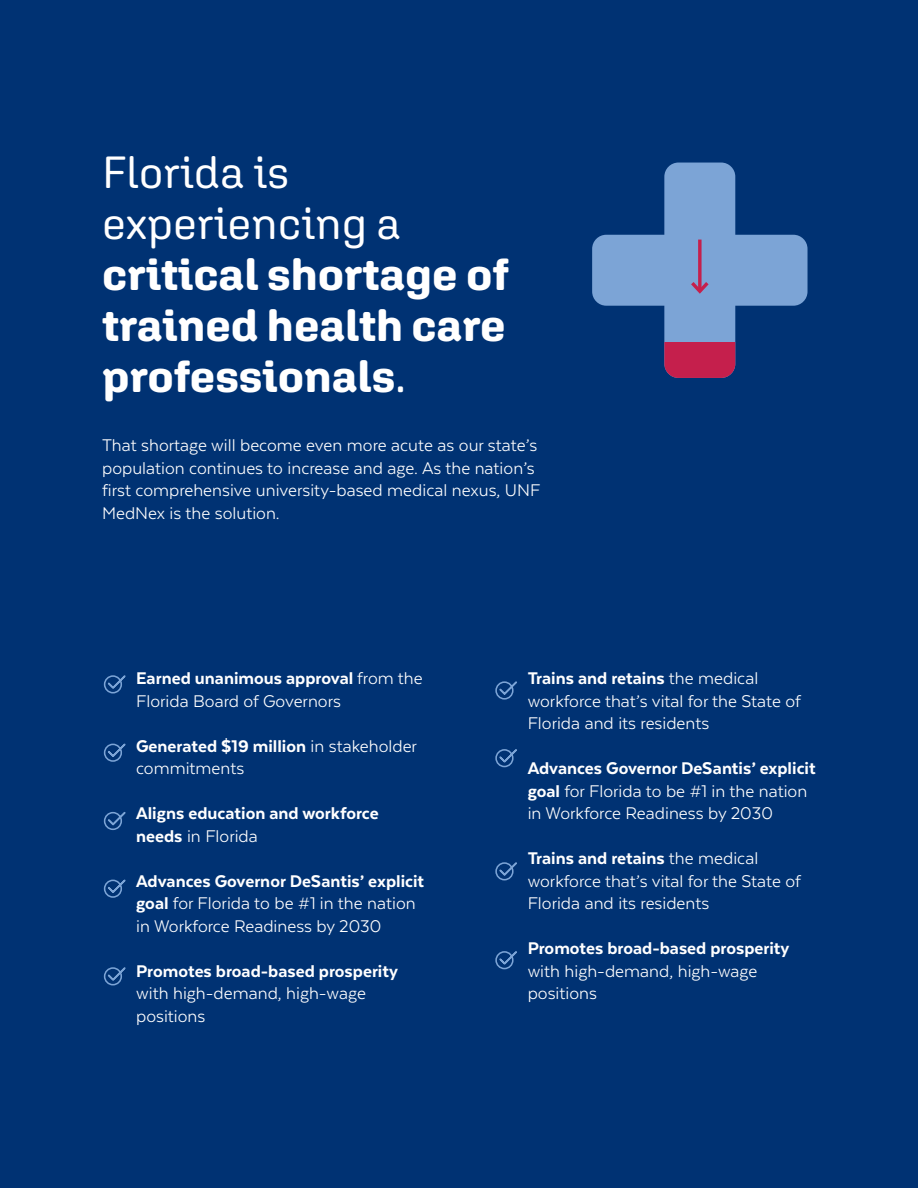
<style>
.page{position:relative;width:918px;height:1188px;background:#003273}
.page>*{position:absolute;margin:0;border:0;box-sizing:border-box;transform-origin:0 0}
.t1{font:700 45px/51px "Aglet Sans";color:#fff;text-align:justify}
.t2{font:45px/51px "Aglet Sans";color:#fff}
.t3{font:19.5px/22.5px "Texta";color:#fff}
.t4{font:800 19.5px/22.5px "Texta";color:#fff}
.s1{font-weight:400}
.s2{font-weight:800}
</style>
<div class="page">
<svg style="left:592px;top:163px;width:216px;height:180px;fill:#7ca4d6"></svg>
<div style="left:664px;top:343px;width:72px;height:35px;background:#c51f4c"></div>
<svg style="left:698px;top:240px;width:4px;height:38px"></svg>
<svg style="left:687px;top:278px;width:25px;height:18px"></svg>
<svg style="left:103px;top:675px;width:23px;height:19px"></svg>
<svg style="left:103px;top:743px;width:23px;height:19px"></svg>
<svg style="left:103px;top:812px;width:23px;height:18px"></svg>
<svg style="left:103px;top:879px;width:23px;height:19px"></svg>
<svg style="left:103px;top:967px;width:23px;height:19px"></svg>
<svg style="left:495px;top:681px;width:22px;height:19px"></svg>
<svg style="left:495px;top:749px;width:22px;height:19px"></svg>
<svg style="left:495px;top:862px;width:22px;height:19px"></svg>
<svg style="left:495px;top:951px;width:22px;height:19px"></svg>
<h1 class="t2" style="left:102px;top:147px;width:300px">Florida is experiencing a</h1>
<h1 class="t1" style="left:102px;top:248px;width:408px">critical shortage of trained health care professionals<span class="s1">.</span></h1>
<p class="t3" style="left:102px;top:434px;width:440px">That shortage will become even more acute as our state’s population continues to increase and age. As the nation’s first comprehensive university-based medical nexus, UNF MedNex is the solution.</p>
<p class="t3" style="left:136px;top:667px;width:288px"><span class="s2">Earned unanimous approval</span> from the<br>Florida Board of Governors</p>
<p class="t3" style="left:136px;top:734px;width:282px"><span class="s2">Generated $19 million</span> in stakeholder commitments</p>
<p class="t4" style="left:136px;top:802px;width:244px">Aligns education and workforce needs <span class="s1">in Florida</span></p>
<p class="t3" style="left:136px;top:869px;width:290px"><span class="s2">Advances Governor DeSantis’ explicit goal</span> for Florida to be #1 in the nation in Workforce Readiness by 2030</p>
<p class="t4" style="left:136px;top:959px;width:263px">Promotes broad-based prosperity</p>
<p class="t3" style="left:136px;top:982px;width:231px">with high-demand, high-wage positions</p>
<p class="t3" style="left:528px;top:667px;width:275px"><span class="s2">Trains and retains</span> the medical workforce that’s vital for the State of<br>Florida and its residents</p>
<p class="t3" style="left:528px;top:757px;width:290px"><span class="s2">Advances Governor DeSantis’ explicit goal</span> for Florida to be #1 in the nation in Workforce Readiness by 2030</p>
<p class="t3" style="left:528px;top:847px;width:275px"><span class="s2">Trains and retains</span> the medical workforce that’s vital for the State of<br>Florida and its residents</p>
<p class="t4" style="left:528px;top:937px;width:263px">Promotes broad-based prosperity</p>
<p class="t3" style="left:528px;top:959px;width:231px">with high-demand, high-wage positions</p>
</div>
